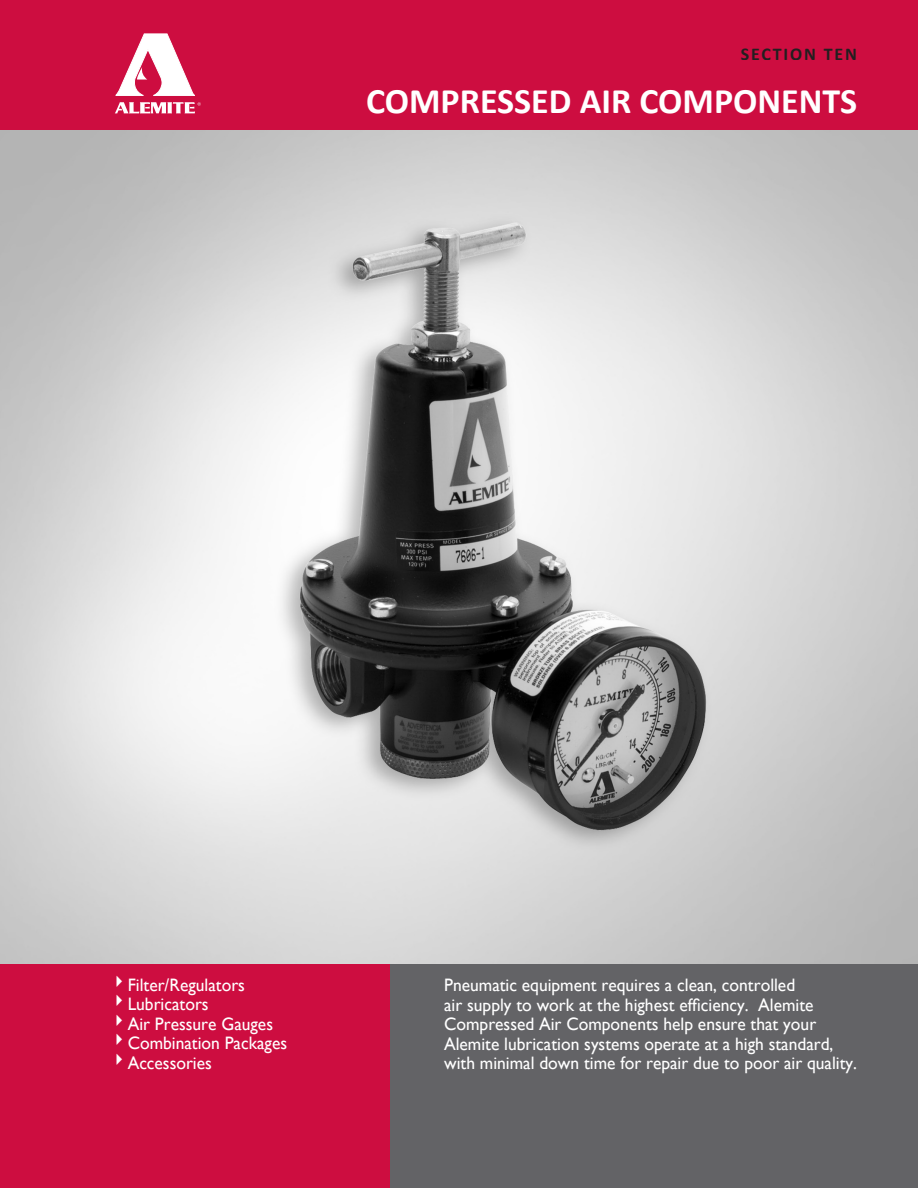
<style>
.page{position:relative;width:918px;height:1188px;background:#fff}
.page>*{position:absolute;margin:0;border:0;box-sizing:border-box;transform-origin:0 0}
.t1{font:700 36px "Calibri";color:#fff}
.t2{font:18px/19.5px "Gill Sans";color:#fff}
.t3{font:700 18px "Calibri";letter-spacing:.1em;color:#231f20}
</style>
<div class="page">
<img style="left:0;top:130px;width:918px;height:834px">
<div style="left:0;top:0;width:918px;height:130px;background:#cd0d40"></div>
<div style="left:383px;top:964px;width:535px;height:224px;background:#636366"></div>
<div style="left:0;top:964px;width:390px;height:224px;background:#cd0d40"></div>
<svg style="left:115px;top:34px;width:80px;height:62px"></svg>
<svg style="left:115px;top:102px;width:86px;height:11px"></svg>
<p class="t3" style="left:741px;top:43px;width:118px">SECTION TEN</p>
<p class="t1" style="left:366px;top:78px;width:493px">COMPRESSED AIR COMPONENTS</p>
<p class="t2" style="left:110px;top:975px;width:136px">✔Filter/Regulators</p>
<p class="t2" style="left:110px;top:994px;width:100px">✔Lubricators</p>
<p class="t2" style="left:110px;top:1014px;width:164px">✔Air Pressure Gauges</p>
<p class="t2" style="left:110px;top:1033px;width:178px">✔Combination Packages</p>
<p class="t2" style="left:110px;top:1053px;width:103px">✔Accessories</p>
<p class="t2" style="left:444px;top:975px;width:414px">Pneumatic equipment requires a clean, controlled<br>air supply to work at the highest efficiency. Alemite Compressed Air Components help ensure that your Alemite lubrication systems operate at a high standard, with minimal down time for repair due to poor air quality.</p>
</div>
